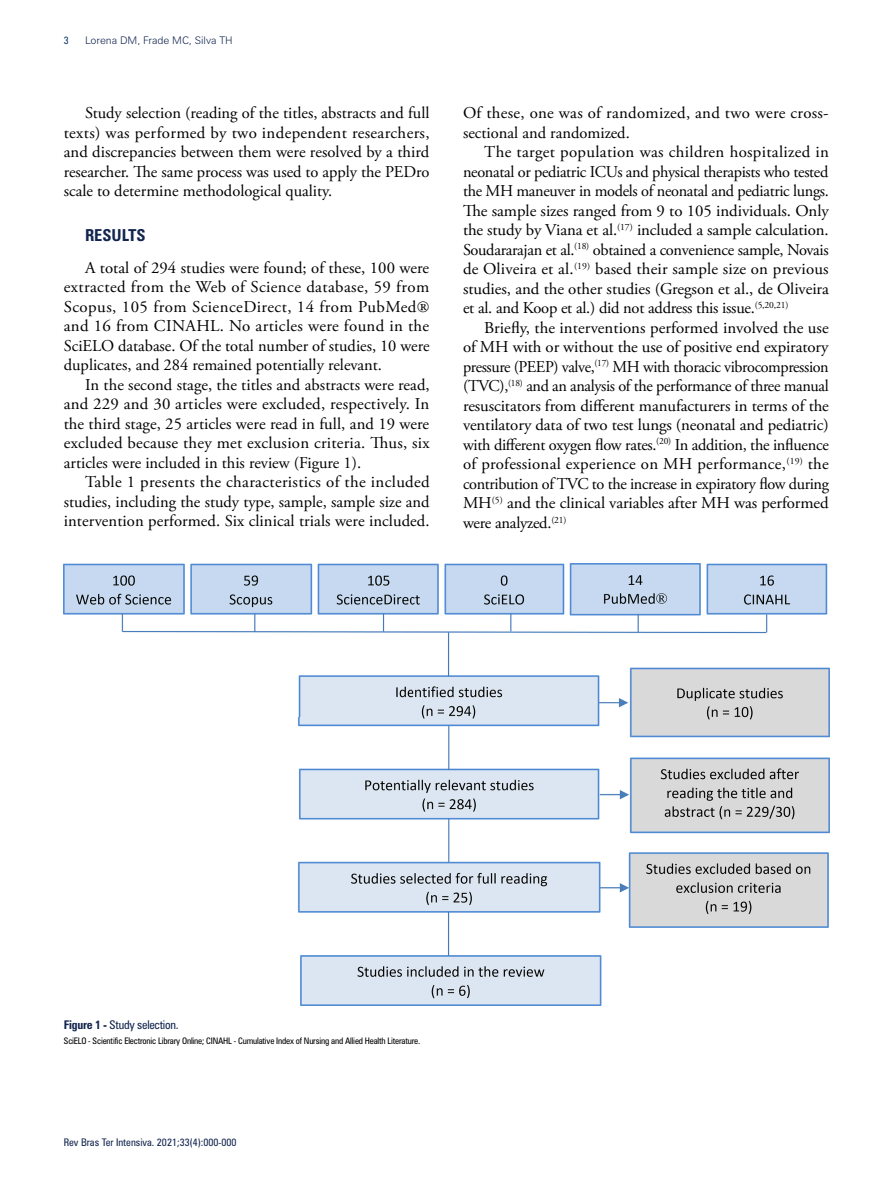
<style>
.page{position:relative;width:893px;height:1191px;background:#fff}
.page>*{position:absolute;margin:0;border:0;box-sizing:border-box;transform-origin:0 0}
.t1{font:16.5px/19.5px "Adobe Garamond Pro";color:#000;text-align:justify}
.t2{font:700 condensed 16.5px "Zurich BT";color:#12254f}
.t3{font:condensed 12px "Zurich BT";letter-spacing:-.02em;color:#12254f}
.t4{font:condensed 10.5px "Zurich BT";color:#12254f}
.t5{font:300 10.5px "Zurich BT";color:#12254f}
.t6{font:condensed 10.5px "Zurich BT";color:#163f6d}
.t7{font:condensed 9px "Zurich BT";letter-spacing:-.02em;color:#000}
.s1{font-family:"Linux Libertine G"}
.s2{font-weight:700}
</style>
<div class="page">
<img style="left:64px;top:563px;width:765px;height:442px">
<p class="t6" style="left:64px;top:34px;width:7px">3</p>
<p class="t5" style="left:85px;top:34px;width:149px">Lorena DM, Frade MC, Silva TH</p>
<p class="t1" style="left:64px;top:104px;width:367px;text-indent:21px">Study selection (reading of the titles, abstracts and full texts) was performed by two independent researchers, and discrepancies between them were resolved by a third researcher. The same process was used to apply the PEDro scale to determine methodological quality.</p>
<p class="t2" style="left:85px;top:225px;width:62px">RESULTS</p>
<p class="t1" style="left:64px;top:258px;width:367px;text-indent:21px">A total of 294 studies were found; of these, 100 were extracted from the Web of Science database, 59 from Scopus, 105 from ScienceDirect, 14 from PubMed<span class="s1">Ⓡ </span>and 16 from CINAHL. No articles were found in the SciELO database. Of the total number of studies, 10 were duplicates, and 284 remained potentially relevant.</p>
<p class="t1" style="left:64px;top:375px;width:367px;text-indent:21px">In the second stage, the titles and abstracts were read, and 229 and 30 articles were excluded, respectively. In the third stage, 25 articles were read in full, and 19 were excluded because they met exclusion criteria. Thus, six articles were included in this review (Figure 1).</p>
<p class="t1" style="left:64px;top:473px;width:367px;text-indent:21px">Table 1 presents the characteristics of the included studies, including the study type, sample, sample size and intervention performed. Six clinical trials were included.</p>
<p class="t1" style="left:463px;top:104px;width:367px">Of these, one was of randomized, and two were cross&shy;sectional and randomized.</p>
<p class="t1" style="left:463px;top:143px;width:367px;text-indent:21px">The target population was children hospitalized in neonatal or pediatric ICUs and physical therapists who tested the MH maneuver in models of neonatal and pediatric lungs.<br>The sample sizes ranged from 9 to 105 individuals. Only the study by Viana et al.<sup>(17)</sup> included a sample calculation.<br>Soudararajan et al.<sup>(18)</sup> obtained a convenience sample, Novais de Oliveira et al.<sup>(19)</sup> based their sample size on previous studies, and the other studies (Gregson et al., de Oliveira et al. and Koop et al.) did not address this issue.<sup>(5,20,21)</sup></p>
<p class="t1" style="left:463px;top:318px;width:367px;text-indent:21px">Briefly, the interventions performed involved the use of MH with or without the use of positive end expiratory pressure (PEEP) valve,<sup>(17)</sup> MH with thoracic vibrocompression (TVC),<sup>(18)</sup> and an analysis of the performance of three manual resuscitators from different manufacturers in terms of the ventilatory data of two test lungs (neonatal and pediatric) with different oxygen flow rates.<sup>(20)</sup> In addition, the influence of professional experience on MH performance,<sup>(19)</sup> the contribution of TVC to the increase in expiratory flow during MH<sup>(5)</sup> and the clinical variables after MH was performed were analyzed.<sup>(21)</sup></p>
<p class="t3" style="left:64px;top:1017px;width:116px"><span class="s2">Figure 1 -</span> Study selection.</p>
<p class="t7" style="left:64px;top:1035px;width:358px">SciELO - Scientific Electronic Library Online; CINAHL - Cumulative Index of Nursing and Allied Health Literature.</p>
<p class="t4" style="left:64px;top:1135px;width:174px">Rev Bras Ter Intensiva. 2021;33(4):000-000</p>
</div>
